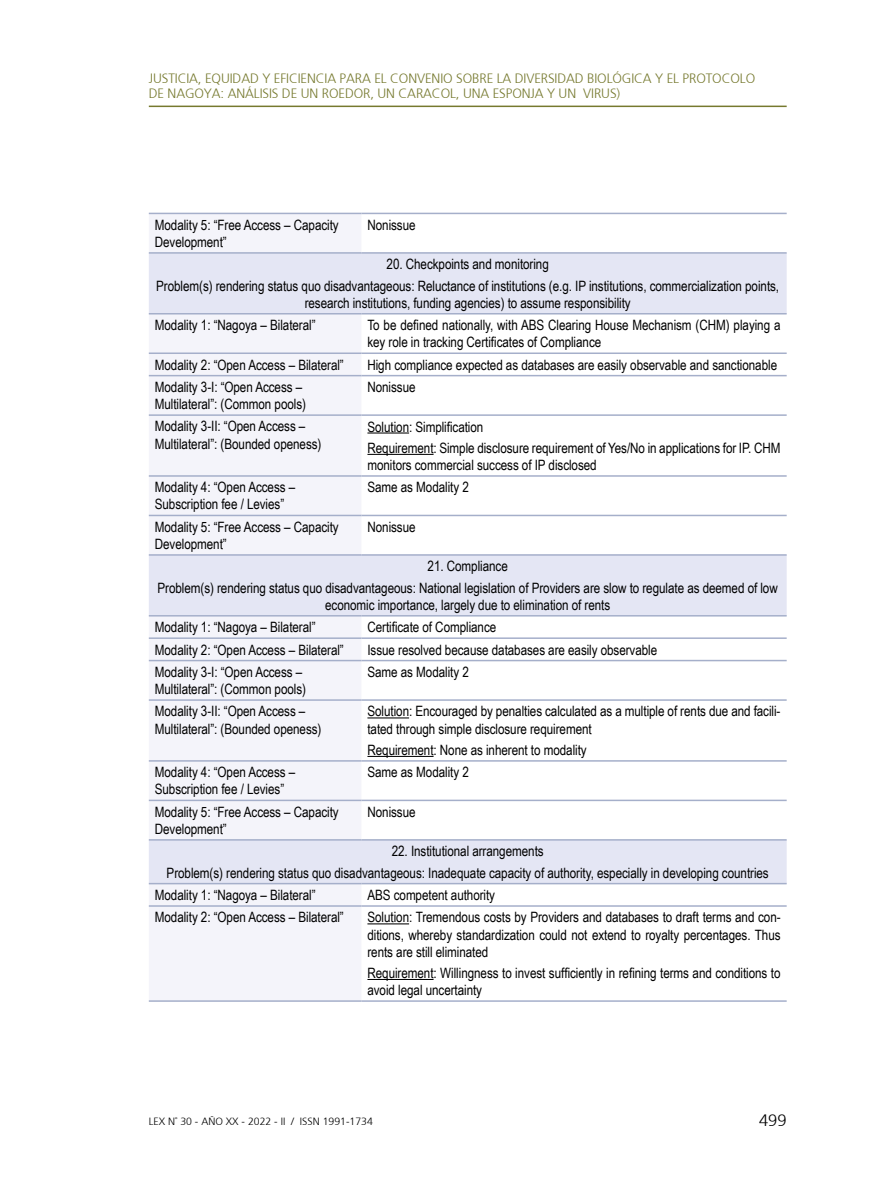
<style>
.page{position:relative;width:893px;height:1191px;background:#fff}
.page>*{position:absolute;margin:0;border:0;box-sizing:border-box;transform-origin:0 0}
.t1{font:300 16.5px "Frutiger";color:#000}
.t2{font:14.25px/17.1px "Arial Narrow";letter-spacing:-.005em;color:#000}
.t3{font:300 13.5px "Frutiger";letter-spacing:-.01em;color:#76792e}
.t4{font:300 10.5px "Frutiger";color:#000}
</style>
<div class="page">
<hr style="left:149px;top:106px;width:638px;height:1px;background:#76792e">
<div style="left:149px;top:214px;width:212px;height:786px;background:#f4f4fa"></div>
<svg style="left:149px;top:254px;width:638px;height:629px"></svg>
<hr style="left:149px;top:213px;width:212px;height:1px;background:#a5afca">
<hr style="left:361px;top:213px;width:426px;height:1px;background:#a5afca">
<hr style="left:149px;top:252px;width:212px;height:2px;background:#a5afca">
<hr style="left:361px;top:252px;width:426px;height:2px;background:#a5afca">
<hr style="left:149px;top:313px;width:212px;height:1px;background:#a5afca">
<hr style="left:361px;top:313px;width:426px;height:1px;background:#a5afca">
<hr style="left:149px;top:352px;width:212px;height:2px;background:#a5afca">
<hr style="left:361px;top:352px;width:426px;height:2px;background:#a5afca">
<hr style="left:149px;top:375px;width:212px;height:1px;background:#a5afca">
<hr style="left:361px;top:375px;width:426px;height:1px;background:#a5afca">
<hr style="left:149px;top:414px;width:212px;height:2px;background:#a5afca">
<hr style="left:361px;top:414px;width:426px;height:2px;background:#a5afca">
<hr style="left:149px;top:475px;width:212px;height:2px;background:#a5afca">
<hr style="left:361px;top:475px;width:426px;height:2px;background:#a5afca">
<hr style="left:149px;top:515px;width:212px;height:1px;background:#a5afca">
<hr style="left:361px;top:515px;width:426px;height:1px;background:#a5afca">
<hr style="left:149px;top:554px;width:212px;height:1px;background:#a5afca">
<hr style="left:361px;top:554px;width:426px;height:1px;background:#a5afca">
<hr style="left:149px;top:615px;width:212px;height:1px;background:#a5afca">
<hr style="left:361px;top:615px;width:426px;height:1px;background:#a5afca">
<hr style="left:149px;top:637px;width:212px;height:2px;background:#a5afca">
<hr style="left:361px;top:637px;width:426px;height:2px;background:#a5afca">
<hr style="left:149px;top:660px;width:212px;height:1px;background:#a5afca">
<hr style="left:361px;top:660px;width:426px;height:1px;background:#a5afca">
<hr style="left:149px;top:699px;width:212px;height:2px;background:#a5afca">
<hr style="left:361px;top:699px;width:426px;height:2px;background:#a5afca">
<hr style="left:149px;top:760px;width:212px;height:1px;background:#a5afca">
<hr style="left:361px;top:760px;width:426px;height:1px;background:#a5afca">
<hr style="left:149px;top:799px;width:212px;height:2px;background:#a5afca">
<hr style="left:361px;top:799px;width:426px;height:2px;background:#a5afca">
<hr style="left:149px;top:839px;width:212px;height:1px;background:#a5afca">
<hr style="left:361px;top:839px;width:426px;height:1px;background:#a5afca">
<hr style="left:149px;top:883px;width:212px;height:1px;background:#a5afca">
<hr style="left:361px;top:883px;width:426px;height:1px;background:#a5afca">
<hr style="left:149px;top:905px;width:212px;height:1px;background:#a5afca">
<hr style="left:361px;top:905px;width:426px;height:1px;background:#a5afca">
<hr style="left:149px;top:1000px;width:212px;height:1px;background:#a5afca">
<hr style="left:361px;top:1000px;width:426px;height:1px;background:#a5afca">
<hr style="left:367px;top:432px;width:42px;height:1px;background:#000">
<hr style="left:367px;top:454px;width:67px;height:1px;background:#000">
<hr style="left:367px;top:717px;width:42px;height:1px;background:#000">
<hr style="left:367px;top:756px;width:67px;height:1px;background:#000">
<hr style="left:367px;top:923px;width:42px;height:1px;background:#000">
<hr style="left:367px;top:979px;width:67px;height:1px;background:#000">
<p class="t3" style="left:149px;top:68px;width:251px">JUSTICIA, EQUIDAD Y EFICIENCIA PARA EL CON</p>
<p class="t3" style="left:417px;top:68px;width:16px">VENIO</p>
<p class="t3" style="left:456px;top:68px;width:138px">SOBRE LA DIVERSI DAD BIOL</p>
<p class="t3" style="left:612px;top:68px;width:127px">ÓGICA Y EL PROTOCOLO</p>
<p class="t3" style="left:149px;top:83px;width:111px">DE NAGOYA: ANÁLISIS</p>
<p class="t3" style="left:282px;top:83px;width:239px">DE UN ROEDOR, UN CARACOL, UNA ESPONJA</p>
<p class="t3" style="left:547px;top:83px;width:75px">Y UN VIRUS)</p>
<p class="t2" style="left:155px;top:216px;width:185px">Modality 5: “Free Access – Capacity<br>Development”</p>
<p class="t2" style="left:367px;top:216px;width:50px">Nonissue</p>
<p class="t2" style="left:156px;top:253px;width:624px;line-height:21.3px;text-align:center">20. Checkpoints and monitoring<br>Problem(s) rendering status quo disadvantageous: Reluctance of institutions (e.g. IP institutions, commercialization points,</p>
<p class="t2" style="left:155px;top:291px;width:477px;line-height:22.4px;text-indent:150px">research institutions, funding agencies) to assume responsibility<br>Modality 1: “Nagoya – Bilateral”</p>
<p class="t2" style="left:367px;top:316px;width:415px">To be defined nationally, with ABS Clearing House Mechanism (CHM) playing a key role in tracking Certificates of Compliance</p>
<p class="t2" style="left:155px;top:355px;width:191px">Modality 2: “Open Access – Bilateral”</p>
<p class="t2" style="left:367px;top:355px;width:411px">High compliance expected as databases are easily observable and sanctionable</p>
<p class="t2" style="left:155px;top:378px;width:153px">Modality 3-I: “Open Access –<br>Multilateral”: (Common pools)</p>
<p class="t2" style="left:367px;top:378px;width:50px">Nonissue</p>
<p class="t2" style="left:155px;top:417px;width:168px">Modality 3-II: “Open Access –<br>Multilateral”: (Bounded openess)</p>
<p class="t2" style="left:367px;top:415px;width:415px;line-height:21.3px">Solution: Simplification<br>Requirement: Simple disclosure requirement of Yes/No in applications for IP. CHM</p>
<p class="t2" style="left:367px;top:456px;width:231px">monitors commercial success of IP disclosed</p>
<p class="t2" style="left:155px;top:478px;width:142px">Modality 4: “Open Access –<br>Subscription fee / Levies”</p>
<p class="t2" style="left:367px;top:478px;width:103px">Same as Modality 2</p>
<p class="t2" style="left:155px;top:518px;width:185px">Modality 5: “Free Access – Capacity<br>Development”</p>
<p class="t2" style="left:367px;top:518px;width:50px">Nonissue</p>
<p class="t2" style="left:158px;top:555px;width:622px;line-height:21.3px;text-align:center">21. Compliance<br>Problem(s) rendering status quo disadvantageous: National legislation of Providers are slow to regulate as deemed of low</p>
<p class="t2" style="left:325px;top:595px;width:287px">economic importance, largely due to elimination of rents</p>
<p class="t2" style="left:155px;top:618px;width:162px">Modality 1: “Nagoya – Bilateral”</p>
<p class="t2" style="left:367px;top:618px;width:130px">Certificate of Compliance</p>
<p class="t2" style="left:155px;top:640px;width:191px">Modality 2: “Open Access – Bilateral”</p>
<p class="t2" style="left:367px;top:640px;width:291px">Issue resolved because databases are easily observable</p>
<p class="t2" style="left:155px;top:663px;width:153px">Modality 3-I: “Open Access –<br>Multilateral”: (Common pools)</p>
<p class="t2" style="left:367px;top:663px;width:103px">Same as Modality 2</p>
<p class="t2" style="left:155px;top:702px;width:168px">Modality 3-II: “Open Access –<br>Multilateral”: (Bounded openess)</p>
<p class="t2" style="left:367px;top:702px;width:415px">Solution: Encouraged by penalties calculated as a multiple of rents due and facili&shy;tated through simple disclosure requirement</p>
<p class="t2" style="left:367px;top:741px;width:221px">Requirement: None as inherent to modality</p>
<p class="t2" style="left:155px;top:763px;width:142px">Modality 4: “Open Access –<br>Subscription fee / Levies”</p>
<p class="t2" style="left:367px;top:763px;width:103px">Same as Modality 2</p>
<p class="t2" style="left:155px;top:802px;width:185px">Modality 5: “Free Access – Capacity<br>Development”</p>
<p class="t2" style="left:367px;top:802px;width:50px">Nonissue</p>
<p class="t2" style="left:392px;top:842px;width:153px">22. Institutional arrangements</p>
<p class="t2" style="left:167px;top:863px;width:604px">Problem(s) rendering status quo disadvantageous: Inadequate capacity of authority, especially in developing countries</p>
<p class="t2" style="left:155px;top:886px;width:162px">Modality 1: “Nagoya – Bilateral”</p>
<p class="t2" style="left:367px;top:886px;width:129px">ABS competent authority</p>
<p class="t2" style="left:155px;top:908px;width:191px">Modality 2: “Open Access – Bilateral”</p>
<p class="t2" style="left:367px;top:908px;width:415px;text-align:justify">Solution: Tremendous costs by Providers and databases to draft terms and con&shy;ditions, whereby standardization could not extend to royalty percentages. Thus rents are still eliminated</p>
<p class="t2" style="left:367px;top:963px;width:415px">Requirement: Willingness to invest sufficiently in refining terms and conditions to avoid legal uncertainty</p>
<p class="t4" style="left:149px;top:1113px;width:226px">LEX N° 30 - AÑO XX - 2022 - II / ISSN 1991-1734</p>
<p class="t1" style="left:759px;top:1108px;width:29px">499</p>
</div>
